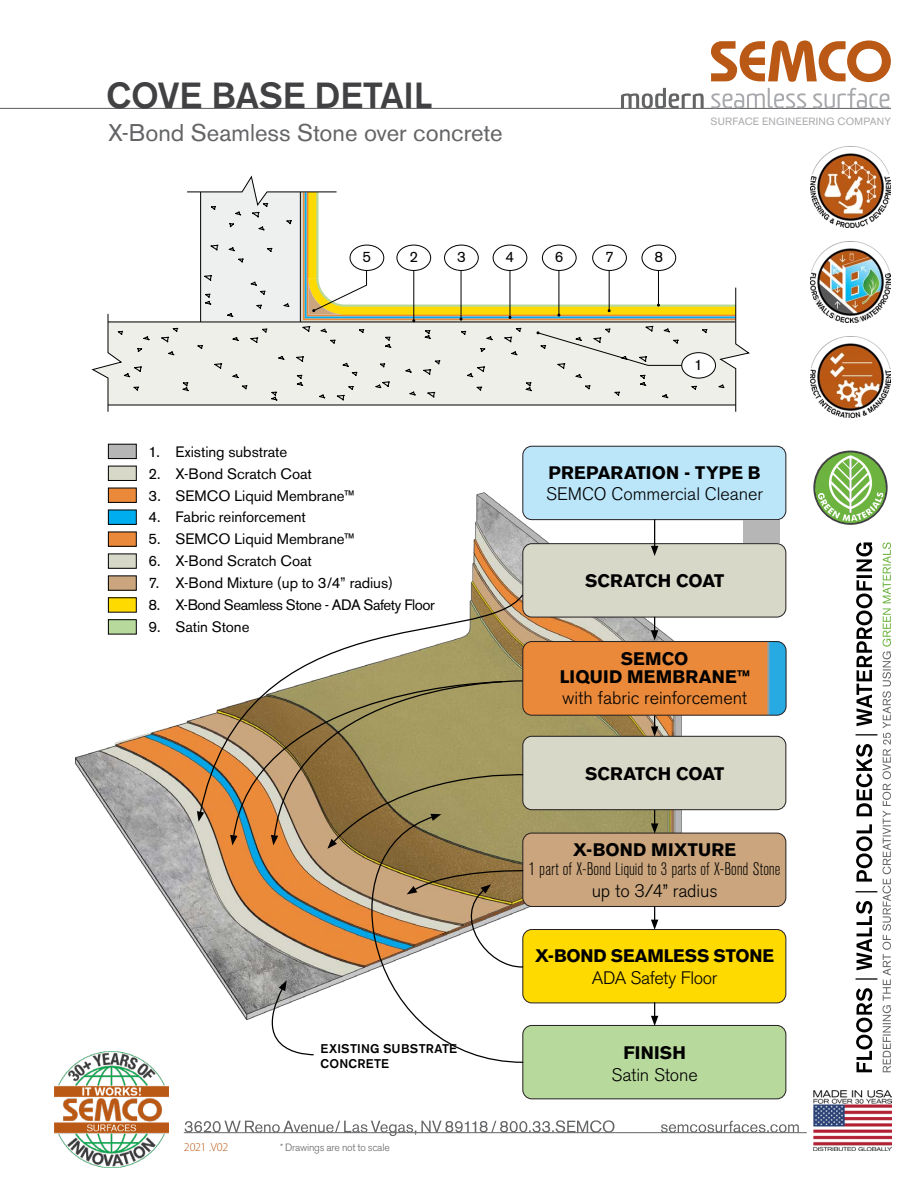
<style>
.page{position:relative;width:918px;height:1188px;background:#fff}
.page>*{position:absolute;margin:0;border:0;box-sizing:border-box;transform-origin:0 0}
.t1{font:500 36px "Akzidenz Grotesk BE";letter-spacing:-.005em;color:#414042}
.t2{font:24px "Akzidenz Grotesk BE";color:#636466}
.t3{font:700 18px/18px "Akzidenz Grotesk BE";letter-spacing:.005em;color:#000;text-align:center}
.t4{font:300 18px "Akzidenz Grotesk BE";letter-spacing:-.005em;color:#000}
.t5{font:300 condensed 18px "Akzidenz Grotesk BE";letter-spacing:.005em;color:#000}
.t6{font:300 18px "Akzidenz Grotesk BE";letter-spacing:-.025em;color:#000}
.t7{font:15px "Akzidenz Grotesk BE";letter-spacing:-.005em;color:#000}
.t8{font:15px "Akzidenz Grotesk BE";letter-spacing:-.03em;color:#000}
.t9{font:500 12.6px/15px "Akzidenz Grotesk BE";letter-spacing:.02em;color:#000}
.t10{font:300 12px "Myriad Pro";letter-spacing:-.025em;color:#b95915}
.t11{font:10.5px "Akzidenz Grotesk BE";letter-spacing:.025em;color:#a7a9ac}
.t12{font:300 10.5px "Akzidenz Grotesk BE";letter-spacing:-.02em;color:#636466}
</style>
<div class="page">
<img style="left:76px;top:493px;width:605px;height:527px">
<div style="left:523px;top:544px;width:263px;height:73px;background:#d8d8c9;border-radius:9px"></div>
<div style="left:523px;top:543px;width:263px;height:74px;border:1px solid #241f21;border-radius:9px"></div>
<div style="left:523px;top:446px;width:263px;height:74px;background:#bbe6fa;border-radius:9px"></div>
<div style="left:523px;top:446px;width:263px;height:74px;border:1px solid #241f21;border-radius:9px"></div>
<div style="left:523px;top:833px;width:263px;height:73px;background:#caa57d;border-radius:9px"></div>
<div style="left:523px;top:833px;width:263px;height:74px;border:1px solid #241f21;border-radius:9px"></div>
<div style="left:523px;top:930px;width:263px;height:73px;background:#ffda00;border-radius:9px"></div>
<div style="left:523px;top:929px;width:263px;height:74px;border:1px solid #241f21;border-radius:9px"></div>
<div style="left:523px;top:1025px;width:263px;height:74px;background:#b8d99c;border-radius:9px"></div>
<div style="left:523px;top:1025px;width:263px;height:74px;border:1px solid #241f21;border-radius:9px"></div>
<svg style="left:651px;top:519px;width:7px;height:37px"></svg>
<svg style="left:651px;top:1002px;width:7px;height:24px"></svg>
<svg style="left:651px;top:906px;width:7px;height:24px"></svg>
<svg style="left:247px;top:980px;width:68px;height:76px"></svg>
<svg style="left:321px;top:849px;width:203px;height:215px"></svg>
<svg style="left:199px;top:593px;width:325px;height:223px"></svg>
<svg style="left:197px;top:811px;width:7px;height:11px"></svg>
<div style="left:108px;top:444px;width:28px;height:15px;background:#b6b6b6"></div>
<div style="left:108px;top:444px;width:29px;height:15px;border:1px solid #000"></div>
<div style="left:108px;top:466px;width:28px;height:14px;background:#d8d8c9"></div>
<div style="left:108px;top:466px;width:29px;height:15px;border:1px solid #000"></div>
<div style="left:108px;top:488px;width:28px;height:14px;background:#ea893a"></div>
<div style="left:108px;top:488px;width:29px;height:15px;border:1px solid #000"></div>
<div style="left:108px;top:532px;width:28px;height:14px;background:#ea893a"></div>
<div style="left:108px;top:532px;width:29px;height:15px;border:1px solid #000"></div>
<div style="left:108px;top:554px;width:28px;height:14px;background:#d8d8c9"></div>
<div style="left:108px;top:554px;width:29px;height:15px;border:1px solid #000"></div>
<div style="left:108px;top:510px;width:28px;height:14px;background:#00aeef"></div>
<div style="left:108px;top:510px;width:29px;height:15px;border:1px solid #000"></div>
<div style="left:108px;top:576px;width:28px;height:14px;background:#caa57d"></div>
<div style="left:108px;top:575px;width:29px;height:16px;border:1px solid #000"></div>
<div style="left:108px;top:598px;width:28px;height:14px;background:#ffda00"></div>
<div style="left:108px;top:597px;width:29px;height:16px;border:1px solid #000"></div>
<div style="left:108px;top:620px;width:28px;height:14px;background:#b8d99c"></div>
<div style="left:108px;top:619px;width:29px;height:15px;border:1px solid #000"></div>
<div style="left:201px;top:192px;width:99px;height:130px;background:#edf0ee"></div>
<hr style="left:200px;top:192px;width:1px;height:130px;background:#000">
<hr style="left:300px;top:192px;width:1px;height:130px;background:#000">
<svg style="left:187px;top:175px;width:150px;height:63px"></svg>
<svg style="left:91px;top:244px;width:659px;height:168px"></svg>
<div style="left:682px;top:353px;width:34px;height:25px;background:#fff;border-radius:50%"></div>
<div style="left:681px;top:352px;width:35px;height:26px;border:1px solid #000;border-radius:50%"></div>
<div style="left:743px;top:520px;width:36px;height:23px;background:#b6b6b6"></div>
<hr style="left:184px;top:1132px;width:622px;height:1px;background:#636466">
<svg style="left:185px;top:1120px;width:614px;height:16px"></svg>
<img style="left:813px;top:1090px;width:78px;height:61px">
<img style="left:55px;top:1051px;width:114px;height:117px">
<svg style="left:230px;top:617px;width:556px;height:232px"></svg>
<div style="left:523px;top:641px;width:263px;height:74px;border:1px solid #241f21;border-radius:9px"></div>
<svg style="left:813px;top:451px;width:75px;height:74px"></svg>
<svg style="left:815px;top:455px;width:71px;height:68px"></svg>
<hr style="left:0;top:108px;width:891px;height:1px;background:#58595b">
<svg style="left:621px;top:88px;width:83px;height:20px"></svg>
<svg style="left:711px;top:40px;width:180px;height:42px"></svg>
<svg style="left:711px;top:88px;width:178px;height:21px"></svg>
<svg style="left:856px;top:542px;width:21px;height:530px"></svg>
<img style="left:810px;top:146px;width:81px;height:81px">
<img style="left:810px;top:241px;width:81px;height:81px">
<img style="left:810px;top:337px;width:81px;height:81px">
<svg style="left:883px;top:542px;width:8px;height:530px"></svg>
<h1 class="t1" style="left:106px;top:73px;width:327px">COVE BASE DETAIL</h1>
<h2 class="t2" style="left:108px;top:118px;width:396px">X-Bond Seamless Stone over concrete</h2>
<p class="t11" style="left:710px;top:115px;width:182px">SURFACE ENGINEERING COMPANY</p>
<p class="t7" style="left:363px;top:248px;width:10px">5</p>
<p class="t7" style="left:409px;top:248px;width:10px">2</p>
<p class="t7" style="left:457px;top:248px;width:10px">3</p>
<p class="t7" style="left:506px;top:248px;width:10px">4</p>
<p class="t7" style="left:555px;top:248px;width:10px">6</p>
<p class="t7" style="left:605px;top:248px;width:10px">7</p>
<p class="t7" style="left:654px;top:248px;width:10px">8</p>
<p class="t7" style="left:694px;top:356px;width:10px">1</p>
<p class="t7" style="left:148px;top:443px;width:140px">1. Existing substrate</p>
<p class="t7" style="left:148px;top:464px;width:165px">2. X-Bond Scratch Coat</p>
<p class="t7" style="left:148px;top:486px;width:207px">3. SEMCO Liquid Membrane™</p>
<p class="t7" style="left:148px;top:508px;width:159px">4. Fabric reinforcement</p>
<p class="t7" style="left:148px;top:530px;width:207px">5. SEMCO Liquid Membrane™</p>
<p class="t7" style="left:148px;top:552px;width:165px">6. X-Bond Scratch Coat</p>
<p class="t7" style="left:148px;top:574px;width:246px">7. X-Bond Mixture (up to 3/4” radius)</p>
<p class="t8" style="left:148px;top:596px;width:288px">8. X-Bond Seamless Stone - ADA Safety Floor</p>
<p class="t7" style="left:148px;top:618px;width:102px">9. Satin Stone</p>
<p class="t9" style="left:321px;top:1041px;width:138px">EXISTING SUBSTRATE<br>CONCRETE</p>
<p class="t10" style="left:184px;top:1140px;width:46px">2021 .V02</p>
<p class="t12" style="left:280px;top:1141px;width:111px">* Drawings are not to scale</p>
<p class="t3" style="left:549px;top:464px;width:214px">PREPARATION - TYPE B</p>
<p class="t4" style="left:546px;top:484px;width:218px">SEMCO Commercial Cleaner</p>
<p class="t3" style="left:585px;top:572px;width:141px">SCRATCH COAT</p>
<p class="t3" style="left:560px;top:650px;width:191px">SEMCO<br>LIQUID MEMBRANE™</p>
<p class="t4" style="left:562px;top:688px;width:186px">with fabric reinforcement</p>
<p class="t3" style="left:585px;top:764px;width:141px">SCRATCH COAT</p>
<p class="t3" style="left:573px;top:841px;width:165px">X-BOND MIXTURE</p>
<p class="t5" style="left:529px;top:859px;width:253px">1 part of X-Bond Liquid to 3 parts of X-Bond Stone</p>
<p class="t4" style="left:592px;top:881px;width:127px">up to 3/4” radius</p>
<p class="t3" style="left:535px;top:947px;width:240px">X-BOND SEAMLESS STONE</p>
<p class="t6" style="left:592px;top:967px;width:127px">ADA Safety Floor</p>
<p class="t3" style="left:623px;top:1044px;width:64px">FINISH</p>
<p class="t4" style="left:611px;top:1064px;width:88px">Satin Stone</p>
</div>
